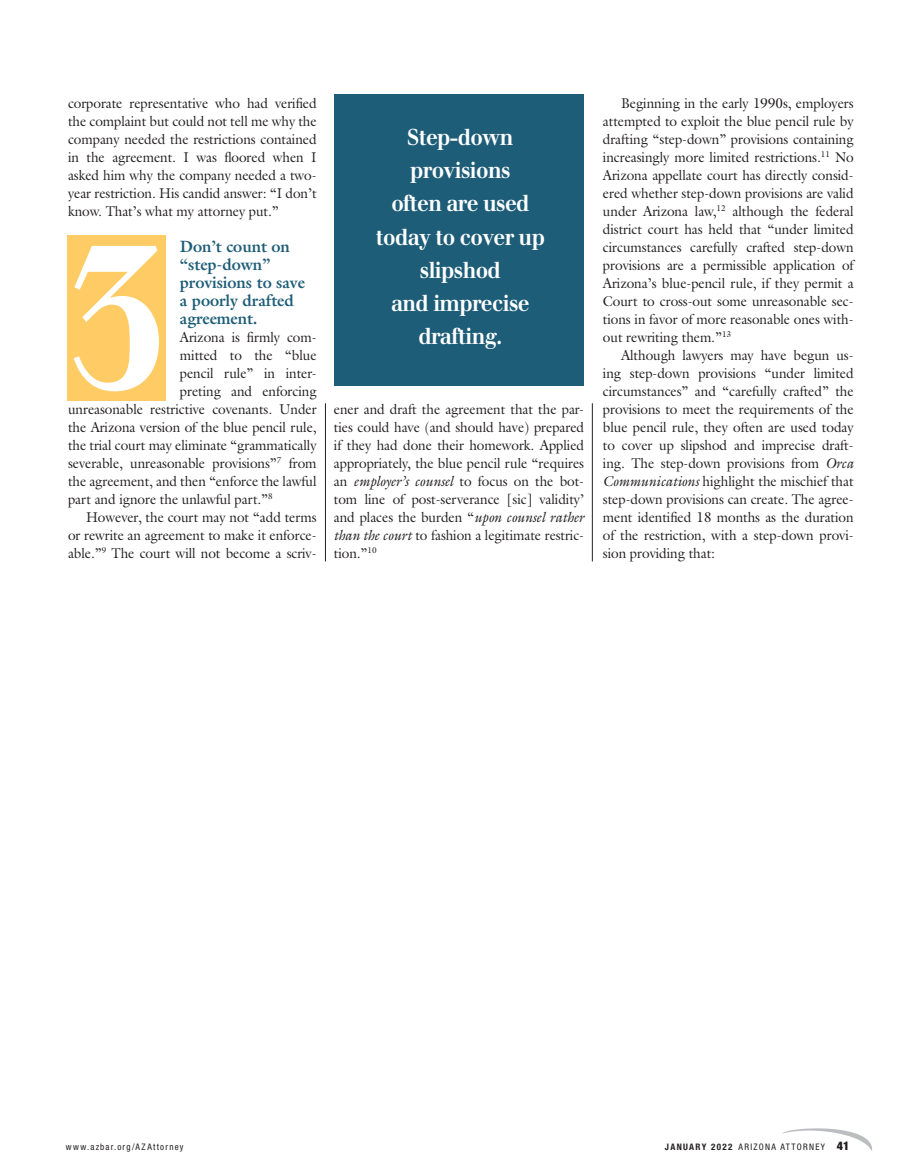
<style>
.page{position:relative;width:905px;height:1175px;background:#fff}
.page>*{position:absolute;margin:0;border:0;box-sizing:border-box;transform-origin:0 0}
.t1{font:700 205.95px "Walbaum";color:#fff;scale:.91 1}
.t2{font:700 22.5px/33px "Walbaum";letter-spacing:-.03em;color:#fff;text-align:center;scale:.91 1}
.Body_-_WITH_INDENT{font:700 16.5px/18px "Galliard";letter-spacing:-.005em;color:#1e5d78;scale:.95 1}
.Body_-_WITH_INDENT-2{font:14.25px/18px "Galliard";letter-spacing:-.005em;color:#231f20;text-align:justify;scale:.95 1}
.t3{font:condensed 9px "Helvetica Neue LT Std";letter-spacing:.14em;color:#231f20}
.s1{font-style:italic}
.s2{font-weight:700}
.s3{font-weight:900;font-size:12px}
</style>
<div class="page">
<svg style="left:782px;top:1128px;width:90px;height:23px"></svg>
<hr style="left:325px;top:403px;width:1px;height:158px;background:#231f20">
<hr style="left:592px;top:403px;width:1px;height:158px;background:#231f20">
<div style="left:68px;top:236px;width:98px;height:165px;background:#fecb64"></div>
<div style="left:334px;top:94px;width:249px;height:292px;background:#1e5d78"></div>
<p class="Body_-_WITH_INDENT-2" style="left:68px;top:94px;width:263px">corporate representative who had verified the complaint but could not tell me why the company needed the restrictions contained in the agreement. I was floored when I asked him why the company needed a two&shy;year restriction. His candid answer: “I don’t know. That’s what my attorney put.”</p>
<p class="Body_-_WITH_INDENT" style="left:180px;top:237px;width:133px">Don’t count on “step-down” provisions to save a poorly drafted agreement.</p>
<p class="Body_-_WITH_INDENT-2" style="left:180px;top:328px;width:145px">Arizona is firmly com-</p>
<p class="Body_-_WITH_INDENT-2" style="left:180px;top:346px;width:145px">mitted to the “blue</p>
<p class="Body_-_WITH_INDENT-2" style="left:180px;top:364px;width:145px">pencil rule” in inter-</p>
<p class="Body_-_WITH_INDENT-2" style="left:180px;top:382px;width:145px">preting and enforcing</p>
<p class="Body_-_WITH_INDENT-2" style="left:68px;top:400px;width:263px">unreasonable restrictive covenants. Under</p>
<p class="Body_-_WITH_INDENT-2" style="left:68px;top:418px;width:263px">the Arizona version of the blue pencil rule,</p>
<p class="Body_-_WITH_INDENT-2" style="left:68px;top:436px;width:263px">the trial court may eliminate “grammatically</p>
<p class="Body_-_WITH_INDENT-2" style="left:68px;top:454px;width:263px">severable, unreasonable provisions”<sup>7</sup> from</p>
<p class="Body_-_WITH_INDENT-2" style="left:68px;top:472px;width:263px">the agreement, and then “enforce the lawful</p>
<p class="Body_-_WITH_INDENT-2" style="left:68px;top:490px;width:217px">part and ignore the unlawful part.”<sup>8</sup></p>
<p class="Body_-_WITH_INDENT-2" style="left:68px;top:508px;width:263px;text-indent:18px">However, the court may not “add terms or rewrite an agreement to make it enforce&shy;able.”<sup>9</sup> The court will not become a scriv-</p>
<p class="t1" style="left:65px;top:191px;width:116px">3</p>
<p class="t2" style="left:376px;top:121px;width:187px">Step-down provisions<br>often are used today to cover up slipshod<br>and imprecise drafting.</p>
<p class="Body_-_WITH_INDENT-2" style="left:334px;top:400px;width:265px">ener and draft the agreement that the par&shy;ties could have (and should have) prepared if they had done their homework. Applied appropriately, the blue pencil rule “requires an <span class="s1">employer’s counsel</span> to focus on the bot&shy;tom line of post-serverance [sic] validity’ and places the burden “<span class="s1">upon counsel rather than the court</span> to fashion a legitimate restric&shy;tion.”<sup>10</sup></p>
<p class="Body_-_WITH_INDENT-2" style="left:603px;top:94px;width:265px;text-indent:18px">Beginning in the early 1990s, employers attempted to exploit the blue pencil rule by drafting “step-down” provisions containing increasingly more limited restrictions.<sup>11</sup> No Arizona appellate court has directly consid&shy;ered whether step-down provisions are valid under Arizona law,<sup>12</sup> although the federal district court has held that “under limited circumstances carefully crafted step-down provisions are a permissible application of Arizona’s blue-pencil rule, if they permit a Court to cross-out some unreasonable sec&shy;tions in favor of more reasonable ones with&shy;out rewriting them.”<sup>13</sup></p>
<p class="Body_-_WITH_INDENT-2" style="left:603px;top:346px;width:265px;text-indent:18px">Although lawyers may have begun us&shy;ing step-down provisions “under limited circumstances” and “carefully crafted” the provisions to meet the requirements of the blue pencil rule, they often are used today to cover up slipshod and imprecise draft&shy;ing. The step-down provisions from <span class="s1">Orca Communications</span> highlight the mischief that step-down provisions can create. The agree&shy;ment identified 18 months as the duration of the restriction, with a step-down provi&shy;sion providing that:</p>
<p class="t3" style="left:66px;top:1141px;width:119px">www.azbar.org/AZAttorney</p>
<p class="t3" style="left:665px;top:1141px;width:186px"><span class="s2">JANUARY 2022</span> ARIZONA ATTORNEY <span class="s3">41</span></p>
</div>
